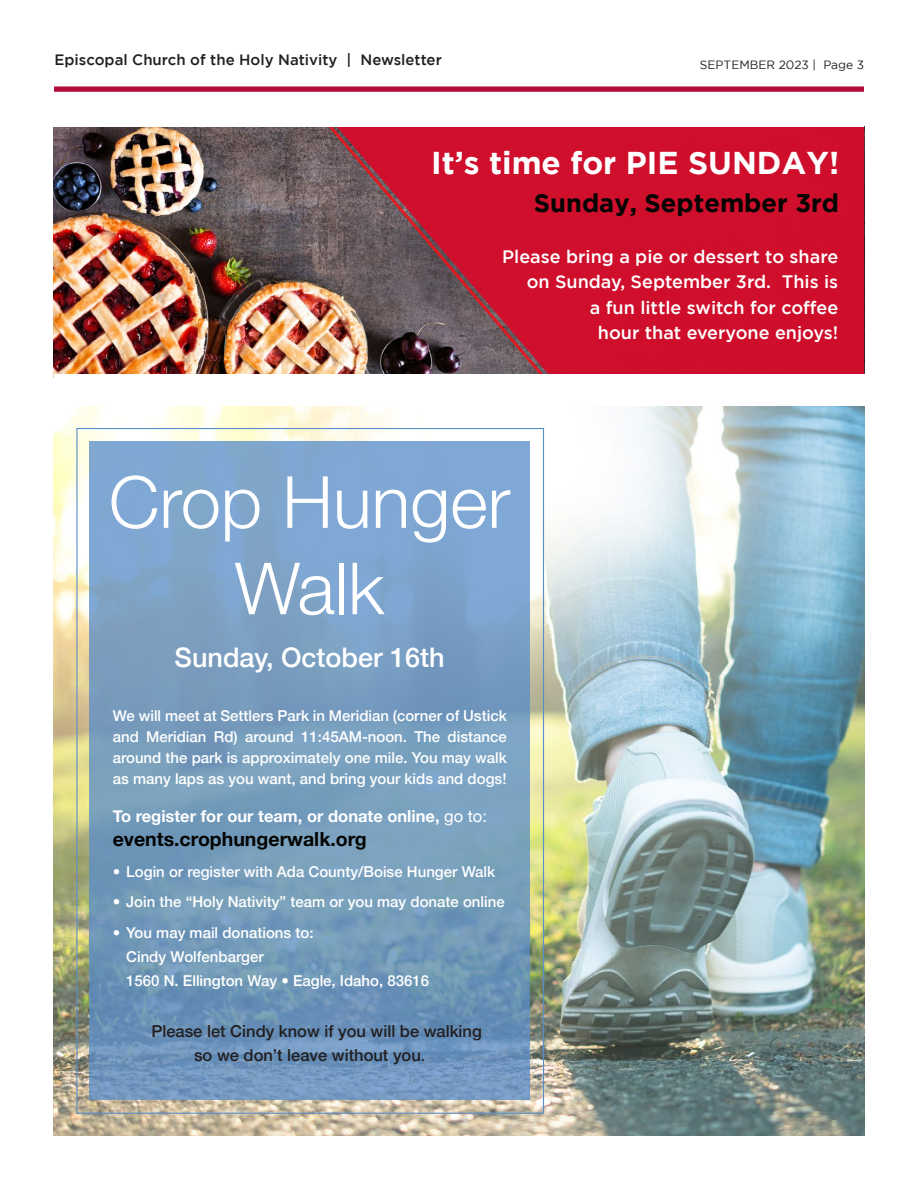
<style>
.page{position:relative;width:918px;height:1188px;background:#fff}
.page>*{position:absolute;margin:0;border:0;box-sizing:border-box;transform-origin:0 0}
.t1{font:300 72px "Helvetica Neue";color:#fff}
.t2{font:700 31.5px "Gotham";color:#fff}
.t3{font:500 27px "Helvetica Neue";color:#fff}
.t4{font:700 25.5px "Gotham";color:#040503}
.t5{font:700 19.5px "Helvetica Neue";color:#040503}
.t6{font:500 18px/25.5px "Gotham";color:#fff;text-align:right}
.t7{font:500 16.5px/24px "Helvetica Neue";color:#231f20}
.t8{font:700 16.5px "Helvetica Neue";color:#fff}
.t9{font:500 15px/21px "Helvetica Neue";color:#fff;text-align:justify}
.t10{font:500 15px "Gotham";color:#231f20}
.t11{font:12px "Gotham";color:#231f20}
.s1{font-weight:400}
</style>
<div class="page">
<svg style="left:54px;top:86px;width:810px;height:6px;background:#bd2652"></svg>
<img style="left:54px;top:127px;width:262px;height:247px">
<div style="left:556px;top:127px;width:308px;height:247px;background:#ce0e2b"></div>
<svg style="left:316px;top:127px;width:240px;height:247px;background:#9e3846"></svg>
<img style="left:54px;top:407px;width:810px;height:729px">
<svg style="left:89px;top:441px;width:441px;height:659px;background:#779dc1"></svg>
<p class="t10" style="left:55px;top:51px;width:389px">Episcopal Church of the Holy Nativity | Newsletter</p>
<p class="t11" style="left:700px;top:58px;width:166px">SEPTEMBER 2023 | Page 3</p>
<p class="t2" style="left:431px;top:144px;width:410px">It’s time for PIE SUNDAY!</p>
<p class="t4" style="left:534px;top:189px;width:307px">Sunday, September 3rd</p>
<p class="t6" style="left:502px;top:243px;width:338px">Please bring a pie or dessert to share on Sunday, September 3rd. This is</p>
<p class="t6" style="left:590px;top:294px;width:250px">a fun little switch for coffee</p>
<p class="t6" style="left:598px;top:320px;width:242px">hour that everyone enjoys!</p>
<p class="t1" style="left:109px;top:444px;width:403px">Crop Hunger</p>
<p class="t1" style="left:235px;top:531px;width:151px">Walk</p>
<p class="t3" style="left:175px;top:636px;width:272px">Sunday, October 16th</p>
<p class="t9" style="left:113px;top:704px;width:396px">We will meet at Settlers Park in Meridian (corner of Ustick and Meridian Rd) around 11:45AM-noon. The distance around the park is approximately one mile. You may walk as many laps as you want, and bring your kids and dogs!</p>
<p class="t8" style="left:113px;top:803px;width:376px">To register for our team, or donate online, <span class="s1">go to:</span></p>
<p class="t5" style="left:113px;top:824px;width:256px">events.crophungerwalk.org</p>
<p class="t9" style="left:113px;top:860px;width:384px">• Login or register with Ada County/Boise Hunger Walk</p>
<p class="t9" style="left:113px;top:890px;width:393px">• Join the “Holy Nativity” team or you may donate online</p>
<p class="t9" style="left:126px;top:920px;width:304px;line-height:24px;text-align:left;text-indent:-14px">• You may mail donations to:<br>Cindy Wolfenbarger<br>1560 N. Ellington Way • Eagle, Idaho, 83616</p>
<p class="t7" style="left:194px;top:1018px;width:289px;text-indent:-43px">Please let Cindy know if you will be walking so we don’t leave without you<span class="s1">.</span></p>
</div>
